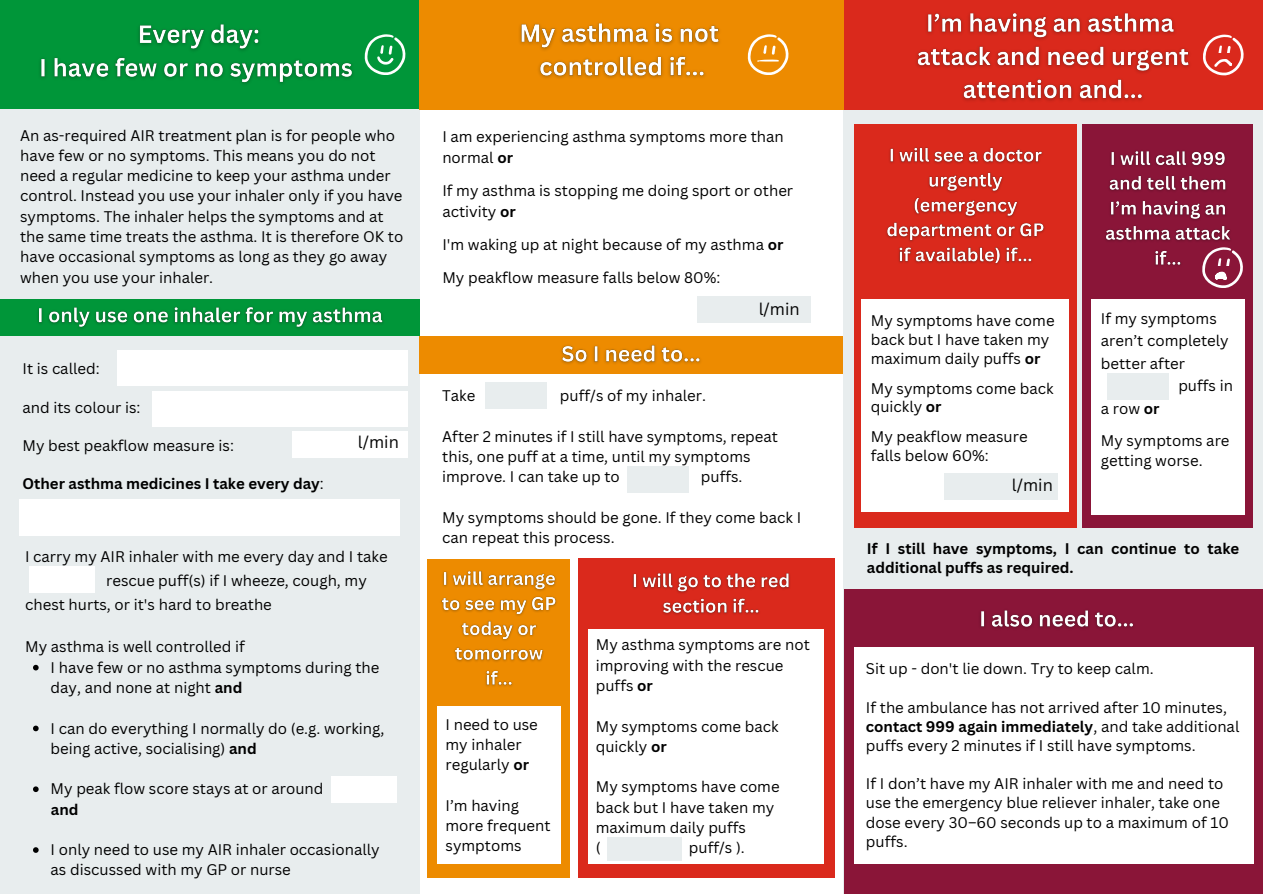
<style>
.page{position:relative;width:1263px;height:894px;background:#fff}
.page>*{position:absolute;margin:0;border:0;box-sizing:border-box;transform-origin:0 0}
.t1{font:16.5px "Canva Sans";color:#000}
.t2{font:15px/20.2px "Canva Sans";color:#000}
.t3{font:700 15px/19.2px "Canva Sans";color:#000}
.s1{font-weight:400}
.s2{color:#e8edee}
.s3{font-weight:700}
</style>
<div class="page">
<div style="left:0;top:0;width:419px;height:893px;background:#e8edee"></div>
<div style="left:843px;top:0;width:420px;height:893px;background:#e8edee"></div>
<div style="left:419px;top:336px;width:424px;height:37px;background:#ed8b00"></div>
<div style="left:0;top:0;width:419px;height:109px;background:#009639"></div>
<div style="left:843px;top:0;width:420px;height:110px;background:#da291c"></div>
<div style="left:117px;top:350px;width:291px;height:36px;background:#fff"></div>
<div style="left:419px;top:0;width:424px;height:110px;background:#ed8b00"></div>
<div style="left:152px;top:390px;width:256px;height:36px;background:#fff"></div>
<div style="left:292px;top:431px;width:116px;height:26px;background:#fff"></div>
<div style="left:19px;top:499px;width:380px;height:36px;background:#fff"></div>
<div style="left:698px;top:296px;width:113px;height:26px;background:#e8edee"></div>
<div style="left:0;top:299px;width:419px;height:37px;background:#009639"></div>
<div style="left:844px;top:589px;width:419px;height:304px;background:#8a1538"></div>
<div style="left:854px;top:647px;width:400px;height:216px;background:#fff"></div>
<svg style="left:366px;top:34px;width:39px;height:41px"></svg>
<img style="left:916px;top:13px;width:274px;height:88px">
<svg style="left:747px;top:34px;width:42px;height:41px"></svg>
<svg style="left:1203px;top:35px;width:41px;height:40px"></svg>
<div style="left:428px;top:559px;width:142px;height:319px;background:#ed8b00"></div>
<div style="left:578px;top:558px;width:256px;height:319px;background:#da291c"></div>
<div style="left:588px;top:629px;width:236px;height:234px;background:#fff"></div>
<div style="left:486px;top:382px;width:61px;height:26px;background:#e8edee"></div>
<div style="left:607px;top:836px;width:75px;height:24px;background:#e8edee"></div>
<svg style="left:33px;top:664px;width:6px;height:6px"></svg>
<svg style="left:33px;top:725px;width:6px;height:6px"></svg>
<svg style="left:33px;top:786px;width:6px;height:5px"></svg>
<svg style="left:33px;top:847px;width:6px;height:5px"></svg>
<div style="left:331px;top:776px;width:66px;height:26px;background:#fff"></div>
<div style="left:29px;top:566px;width:66px;height:26px;background:#fff"></div>
<div style="left:627px;top:466px;width:61px;height:26px;background:#e8edee"></div>
<img style="left:519px;top:23px;width:201px;height:55px">
<img style="left:40px;top:24px;width:326px;height:60px">
<img style="left:561px;top:345px;width:140px;height:19px">
<img style="left:38px;top:307px;width:345px;height:21px">
<div style="left:438px;top:705px;width:123px;height:158px;background:#fff"></div>
<img style="left:980px;top:610px;width:154px;height:18px">
<img style="left:632px;top:573px;width:158px;height:42px">
<img style="left:441px;top:571px;width:116px;height:116px">
<div style="left:854px;top:124px;width:222px;height:403px;background:#da291c"></div>
<div style="left:1082px;top:124px;width:171px;height:403px;background:#8a1538"></div>
<img style="left:886px;top:147px;width:159px;height:118px">
<svg style="left:1202px;top:252px;width:41px;height:36px"></svg>
<img style="left:1105px;top:151px;width:131px;height:120px">
<div style="left:1091px;top:299px;width:154px;height:215px;background:#fff"></div>
<div style="left:1107px;top:373px;width:61px;height:26px;background:#e8edee"></div>
<div style="left:862px;top:299px;width:207px;height:212px;background:#fff"></div>
<div style="left:945px;top:473px;width:113px;height:26px;background:#e8edee"></div>
<p class="t2" style="left:20px;top:125px;width:385px">An as-required AIR treatment plan is for people who have few or no symptoms. This means you do not need a regular medicine to keep your asthma under control. Instead you use your inhaler only if you have symptoms. The inhaler helps the symptoms and at the same time treats the asthma. It is therefore OK to have occasional symptoms as long as they go away when you use your inhaler.</p>
<p class="t2" style="left:23px;top:358px;width:79px">It is called:</p>
<p class="t2" style="left:23px;top:396px;width:119px">and its colour is:</p>
<p class="t2" style="left:23px;top:435px;width:213px">My best peakflow measure is:</p>
<p class="t3" style="left:23px;top:473px;width:303px">Other asthma medicines I take every day<span class="s1">:</span></p>
<p class="t1" style="left:358px;top:430px;width:42px">l/min</p>
<p class="t2" style="left:25px;top:544px;width:364px;line-height:23.7px">I carry my AIR inhaler with me every day and I take <span class="s2">____________</span> rescue puff(s) if I wheeze, cough, my chest hurts, or it's hard to breathe</p>
<h5 class="t2" style="left:25px;top:636px;width:221px">My asthma is well controlled if</h5>
<p class="t2" style="left:51px;top:656px;width:330px">I have few or no asthma symptoms during the day, and none at night <span class="s3">and</span></p>
<p class="t2" style="left:51px;top:717px;width:335px">I can do everything I normally do (e.g. working, being active, socialising) <span class="s3">and</span></p>
<p class="t2" style="left:51px;top:778px;width:274px">My peak flow score stays at or around</p>
<p class="t3" style="left:51px;top:798px;width:29px">and</p>
<p class="t2" style="left:51px;top:838px;width:330px">I only need to use my AIR inhaler occasionally as discussed with my GP or nurse</p>
<p class="t2" style="left:442px;top:126px;width:343px;line-height:21px">I am experiencing asthma symptoms more than normal <span class="s3">or</span></p>
<h4 class="t2" style="left:442px;top:180px;width:352px;line-height:21px">If my asthma is stopping me doing sport or other activity <span class="s3">or</span></h4>
<p class="t2" style="left:442px;top:234px;width:343px">I'm waking up at night because of my asthma <span class="s3">or</span></p>
<p class="t2" style="left:442px;top:267px;width:280px">My peakflow measure falls below 80%:</p>
<p class="t1" style="left:759px;top:297px;width:42px">l/min</p>
<p class="t2" style="left:442px;top:385px;width:35px">Take</p>
<p class="t2" style="left:560px;top:385px;width:147px">puff/s of my inhaler.</p>
<p class="t2" style="left:442px;top:425px;width:337px">After 2 minutes if I still have symptoms, repeat this, one puff at a time, until my symptoms improve. I can take up to</p>
<p class="t2" style="left:701px;top:466px;width:43px">puffs.</p>
<h4 class="t2" style="left:442px;top:506px;width:360px">My symptoms should be gone. If they come back I can repeat this process.</h4>
<p class="t2" style="left:446px;top:713px;width:94px">I need to use my inhaler regularly <span class="s3">or</span></p>
<p class="t2" style="left:446px;top:794px;width:106px">I’m having more frequent symptoms</p>
<p class="t2" style="left:596px;top:634px;width:216px">My asthma symptoms are not improving with the rescue puffs <span class="s3">or</span></p>
<p class="t2" style="left:596px;top:715px;width:184px">My symptoms come back quickly <span class="s3">or</span></p>
<p class="t2" style="left:596px;top:776px;width:185px">My symptoms have come back but I have taken my maximum daily puffs</p>
<p class="t2" style="left:596px;top:836px;width:6px">(</p>
<p class="t2" style="left:689px;top:836px;width:58px">puff/s ).</p>
<h4 class="t2" style="left:871px;top:311px;width:185px;line-height:18.8px">My symptoms have come back but I have taken my maximum daily puffs <span class="s3">or</span></h4>
<p class="t2" style="left:871px;top:378px;width:184px;line-height:18.8px">My symptoms come back quickly <span class="s3">or</span></p>
<p class="t2" style="left:871px;top:427px;width:158px;line-height:18.8px">My peakflow measure falls below 60%:</p>
<h4 class="t1" style="left:1012px;top:473px;width:42px">l/min</h4>
<p class="t2" style="left:1101px;top:306px;width:129px;line-height:22.5px">If my symptoms aren’t completely better after</p>
<p class="t2" style="left:1101px;top:398px;width:60px">a row <span class="s3">or</span></p>
<p class="t2" style="left:1101px;top:430px;width:130px;line-height:19.5px">My symptoms are getting worse.</p>
<p class="t1" style="left:1182px;top:316px;width:42px">l/min</p>
<p class="t3" style="left:867px;top:538px;width:374px">If I still have symptoms, I can continue to take additional puffs as required.</p>
<p class="t2" style="left:866px;top:658px;width:289px">Sit up - don't lie down. Try to keep calm.</p>
<p class="t2" style="left:866px;top:697px;width:375px;line-height:19.2px">If the ambulance has not arrived after 10 minutes, <span class="s3">contact 999 again immediately</span>, and take additional puffs every 2 minutes if I still have symptoms.</p>
<p class="t2" style="left:866px;top:773px;width:364px;line-height:19.2px">If I don’t have my AIR inhaler with me and need to use the emergency blue reliever inhaler, take one dose every 30–60 seconds up to a maximum of 10 puffs.</p>
</div>
